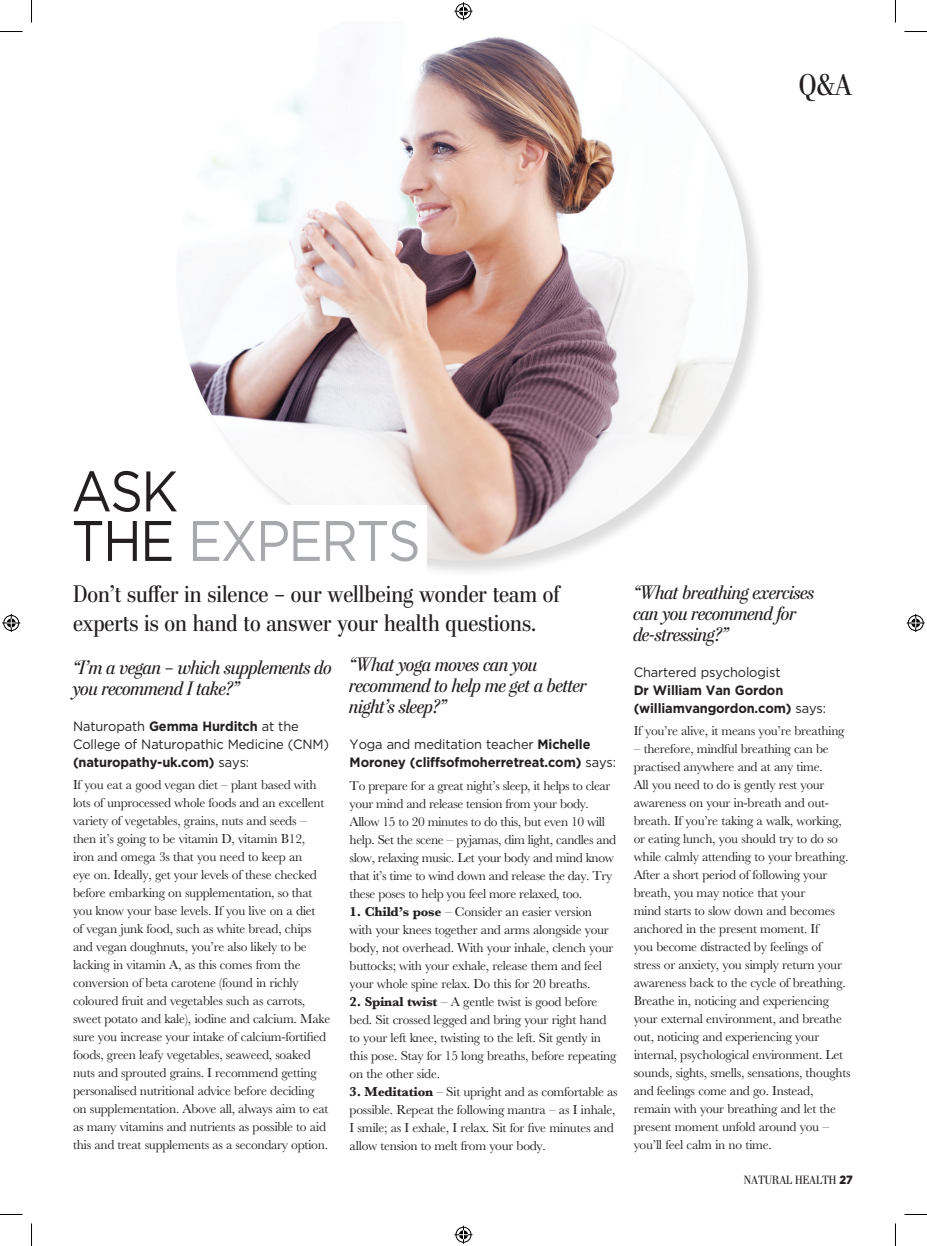
<style>
.page{position:relative;width:927px;height:1246px;background:#fff}
.page>*{position:absolute;margin:0;border:0;box-sizing:border-box;transform-origin:0 0}
.t1{font:57px/49.5px "Gotham";letter-spacing:-.035em;color:#a8a9ad;scale:.9 1}
.t2{font:30px "Stilson";color:#231f20}
.t3{font:24px/28.5px "Stilson";color:#231f20}
.t4{font:italic 19.5px/21px "Stilson";letter-spacing:-.01em;color:#231f20}
.t5{font:13.5px/18px "Baskerville";letter-spacing:-.02em;color:#231f20}
.t6{font:700 13.5px/18px "Gotham";letter-spacing:-.01em;color:#231f20;scale:.95 1}
.t7{font:13.5px/18px "Gotham";letter-spacing:-.01em;color:#231f20;scale:.95 1}
.t8{font:12px "Stilson";color:#231f20}
.s1{color:#231f20}
.s2{font-weight:700}
.s3{font-weight:400}
.s4{font-family:"Gotham";font-weight:900}
</style>
<div class="page">
<div style="left:176px;top:20px;width:589px;height:558px;background:#231f20;opacity:.15"></div>
<img style="left:176px;top:21px;width:571px;height:539px">
<div style="left:184px;top:505px;width:243px;height:72px;background:#fff"></div>
<svg style="left:0;top:31px;width:22px;height:1px"></svg>
<svg style="left:904px;top:31px;width:22px;height:1px"></svg>
<svg style="left:31px;top:0;width:1px;height:22px"></svg>
<svg style="left:31px;top:1223px;width:1px;height:22px"></svg>
<svg style="left:454px;top:2px;width:18px;height:18px"></svg>
<svg style="left:454px;top:1225px;width:18px;height:18px"></svg>
<svg style="left:2px;top:614px;width:18px;height:18px"></svg>
<svg style="left:906px;top:614px;width:18px;height:18px"></svg>
<h2 class="t2" style="left:798px;top:67px;width:54px">Q&amp;A</h2>
<h1 class="t1" style="left:71px;top:465px;width:389px"><span class="s1">ASK<br>THE</span> EXPERTS</h1>
<h3 class="t3" style="left:73px;top:579px;width:488px">Don’t suffer in silence – our wellbeing wonder team of experts is on hand to answer your health questions.</h3>
<h3 class="t4" style="left:73px;top:656px;width:260px">“I’m a vegan – which supplements do you recommend I take?”</h3>
<p class="t7" style="left:73px;top:716px;width:271px">Naturopath <span class="s2">Gemma Hurditch</span> at the<br>College of Naturopathic Medicine (CNM) <span class="s2">(naturopathy-uk.com)</span> says:</p>
<p class="t5" style="left:73px;top:775px;width:259px">If you eat a good vegan diet – plant based with lots of unprocessed whole foods and an excellent variety of vegetables, grains, nuts and seeds – then it’s going to be vitamin D, vitamin B12,<br>iron and omega 3s that you need to keep an<br>eye on. Ideally, get your levels of these checked before embarking on supplementation, so that you know your base levels. If you live on a diet<br>of vegan junk food, such as white bread, chips and vegan doughnuts, you’re also likely to be lacking in vitamin A, as this comes from the conversion of beta carotene (found in richly coloured fruit and vegetables such as carrots, sweet potato and kale), iodine and calcium. Make sure you increase your intake of calcium-fortified foods, green leafy vegetables, seaweed, soaked nuts and sprouted grains. I recommend getting personalised nutritional advice before deciding on supplementation. Above all, always aim to eat as many vitamins and nutrients as possible to aid this and treat supplements as a secondary option.</p>
<h3 class="t4" style="left:349px;top:654px;width:239px">“What yoga moves can you recommend to help me get a better night’s sleep?”</h3>
<p class="t6" style="left:349px;top:735px;width:282px"><span class="s3">Yoga and meditation teacher</span> Michelle<br>Moroney (cliffsofmoherretreat.com) <span class="s3">says:</span></p>
<p class="t5" style="left:349px;top:776px;width:268px">To prepare for a great night’s sleep, it helps to clear your mind and release tension from your body.<br>Allow 15 to 20 minutes to do this, but even 10 will help. Set the scene – pyjamas, dim light, candles and slow, relaxing music. Let your body and mind know that it’s time to wind down and release the day. Try these poses to help you feel more relaxed, too.</p>
<p class="t5" style="left:349px;top:902px;width:265px"><span class="s2">1. Child’s pose</span> – Consider an easier version with your knees together and arms alongside your body, not overhead. With your inhale, clench your buttocks; with your exhale, release them and feel your whole spine relax. Do this for 20 breaths.</p>
<p class="t5" style="left:349px;top:992px;width:268px"><span class="s2">2. Spinal twist</span> – A gentle twist is good before bed. Sit crossed legged and bring your right hand to your left knee, twisting to the left. Sit gently in this pose. Stay for 15 long breaths, before repeating on the other side.</p>
<p class="t5" style="left:349px;top:1082px;width:269px"><span class="s2">3. Meditation</span> – Sit upright and as comfortable as possible. Repeat the following mantra – as I inhale, I smile; as I exhale, I relax. Sit for five minutes and allow tension to melt from your body.</p>
<h3 class="t4" style="left:633px;top:581px;width:182px">“What breathing exercises can you recommend for de-stressing?”</h3>
<p class="t7" style="left:633px;top:662px;width:156px">Chartered psychologist</p>
<p class="t6" style="left:633px;top:680px;width:204px">Dr William Van Gordon (williamvangordon.com) <span class="s3">says:</span></p>
<p class="t5" style="left:633px;top:721px;width:212px">If you’re alive, it means you’re breathing</p>
<p class="t5" style="left:633px;top:739px;width:218px">– therefore, mindful breathing can be practised anywhere and at any time.<br>All you need to do is gently rest your awareness on your in-breath and out&shy;breath. If you’re taking a walk, working, or eating lunch, you should try to do so while calmly attending to your breathing.<br>After a short period of following your breath, you may notice that your<br>mind starts to slow down and becomes anchored in the present moment. If<br>you become distracted by feelings of stress or anxiety, you simply return your awareness back to the cycle of breathing.<br>Breathe in, noticing and experiencing your external environment, and breathe out, noticing and experiencing your internal, psychological environment. Let sounds, sights, smells, sensations, thoughts and feelings come and go. Instead, remain with your breathing and let the present moment unfold around you – you’ll feel calm in no time.</p>
<p class="t8" style="left:743px;top:1172px;width:110px">NATURAL HEALTH <span class="s4">27</span></p>
</div>
